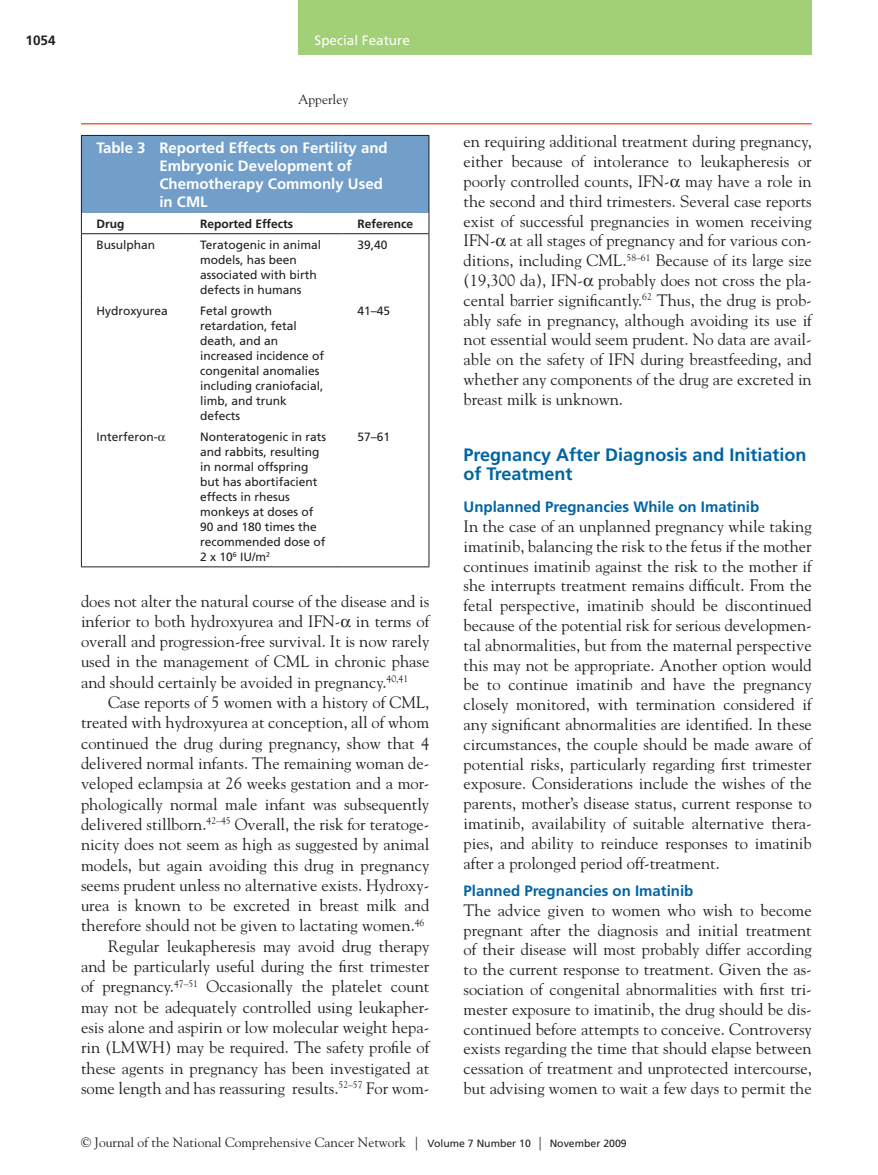
<style>
.page{position:relative;width:878px;height:1175px;background:#fff}
.page>*{position:absolute;margin:0;border:0;box-sizing:border-box;transform-origin:0 0}
.t1{font:700 18px/19.8px "Frutiger LT Std";color:#0065a4}
.TXT{font:16.5px/20.2px "Goudy Std";color:#231f20;text-align:justify}
.TXT__flush{font:16.5px/19.8px "Goudy Std";color:#231f20;text-align:justify}
.TN{font:700 15px/18px "Frutiger LT Std";color:#fff}
.t2{font:700 15px "Frutiger LT Std";color:#0065a4}
.t3{font:13.5px "Goudy Std";color:#231f20}
.t4{font:13.5px "Frutiger LT Std";color:#fff}
.t5{font:700 13.5px "Frutiger LT Std";color:#231f20}
.ROW{font:12px/15px "Frutiger LT Std";color:#231f20}
.TCH{font:700 12px "Frutiger LT Std";color:#231f20}
.s1{font-family:"Frutiger LT Std";font-size:10.5px}
</style>
<div class="page">
<div style="left:298px;top:0;width:513px;height:55px;background:#a1d076"></div>
<hr style="left:81px;top:123px;width:730px;height:1px;background:#ed633e">
<div style="left:81px;top:135px;width:348px;height:78px;background:#729eca"></div>
<hr style="left:81px;top:135px;width:104px;height:1px;background:#231f20">
<hr style="left:81px;top:136px;width:1px;height:77px;background:#231f20">
<hr style="left:185px;top:135px;width:157px;height:1px;background:#231f20">
<hr style="left:342px;top:135px;width:87px;height:1px;background:#231f20">
<hr style="left:428px;top:136px;width:1px;height:77px;background:#231f20">
<svg style="left:81px;top:213px;width:1px;height:20px"></svg>
<svg style="left:428px;top:213px;width:1px;height:20px"></svg>
<hr style="left:81px;top:234px;width:1px;height:66px;background:#231f20">
<hr style="left:428px;top:234px;width:1px;height:66px;background:#231f20">
<hr style="left:81px;top:300px;width:1px;height:126px;background:#231f20">
<hr style="left:428px;top:300px;width:1px;height:126px;background:#231f20">
<hr style="left:81px;top:426px;width:1px;height:140px;background:#231f20">
<hr style="left:428px;top:426px;width:1px;height:140px;background:#231f20">
<hr style="left:81px;top:566px;width:104px;height:1px;background:#231f20">
<hr style="left:185px;top:566px;width:157px;height:1px;background:#231f20">
<hr style="left:342px;top:566px;width:87px;height:1px;background:#231f20">
<hr style="left:81px;top:233px;width:104px;height:1px;background:#231f20">
<hr style="left:185px;top:233px;width:157px;height:1px;background:#231f20">
<hr style="left:342px;top:233px;width:87px;height:1px;background:#231f20">
<p class="t5" style="left:26px;top:32px;width:32px">1054</p>
<p class="t4" style="left:314px;top:32px;width:97px">Special Feature</p>
<p class="t3" style="left:298px;top:91px;width:52px">Apperley</p>
<p class="TN" style="left:159px;top:138px;width:230px;text-indent:-63px">Table 3 Reported Effects on Fertility and<br>Embryonic Development of<br>Chemotherapy Commonly Used in CML</p>
<p class="TCH" style="left:96px;top:216px;width:29px">Drug</p>
<p class="TCH" style="left:200px;top:216px;width:95px">Reported Effects</p>
<p class="TCH" style="left:357px;top:216px;width:57px">Reference</p>
<p class="ROW" style="left:96px;top:237px;width:60px">Busulphan</p>
<p class="ROW" style="left:200px;top:237px;width:123px">Teratogenic in animal models, has been associated with birth defects in humans</p>
<p class="ROW" style="left:357px;top:237px;width:32px">39,40</p>
<p class="ROW" style="left:96px;top:303px;width:73px">Hydroxyurea</p>
<p class="ROW" style="left:200px;top:303px;width:126px">Fetal growth retardation, fetal death, and an increased incidence of congenital anomalies including craniofacial, limb, and trunk defects</p>
<p class="ROW" style="left:357px;top:303px;width:34px">41–45</p>
<p class="ROW" style="left:96px;top:429px;width:63px">Interferon-</p>
<p class="ROW" style="left:200px;top:429px;width:128px">Nonteratogenic in rats and rabbits, resulting in normal offspring but has abortifacient effects in rhesus monkeys at doses of<br>90 and 180 times the recommended dose of<br>2 x 10<sup>6</sup> IU/m<sup>2</sup></p>
<p class="ROW" style="left:357px;top:429px;width:34px">57–61</p>
<p class="TXT" style="left:81px;top:590px;width:350px">does not alter the natural course of the disease and is inferior to both hydroxyurea and IFN- in terms of overall and progression-free survival. It is now rarely used in the management of CML in chronic phase and should certainly be avoided in pregnancy.<sup>40,41</sup></p>
<p class="TXT" style="left:81px;top:692px;width:350px;text-indent:27px">Case reports of 5 women with a history of CML, treated with hydroxyurea at conception, all of whom continued the drug during pregnancy, show that 4 delivered normal infants. The remaining woman de&shy;veloped eclampsia at 26 weeks gestation and a mor&shy;phologically normal male infant was subsequently delivered stillborn.<sup>42–45</sup> Overall, the risk for teratoge&shy;nicity does not seem as high as suggested by animal models, but again avoiding this drug in pregnancy seems prudent unless no alternative exists. Hydroxy&shy;urea is known to be excreted in breast milk and therefore should not be given to lactating women.<sup>46</sup></p>
<p class="TXT" style="left:81px;top:935px;width:350px;text-indent:27px">Regular leukapheresis may avoid drug therapy and be particularly useful during the first trimester of pregnancy.<sup>47–51</sup> Occasionally the platelet count may not be adequately controlled using leukapher&shy;esis alone and aspirin or low molecular weight hepa&shy;rin (LMWH) may be required. The safety profile of these agents in pregnancy has been investigated at some length and has reassuring results.<sup>52–57</sup> For wom-</p>
<p class="TXT" style="left:463px;top:131px;width:350px;line-height:19.8px">en requiring additional treatment during pregnancy, either because of intolerance to leukapheresis or poorly controlled counts, IFN- may have a role in the second and third trimesters. Several case reports exist of successful pregnancies in women receiving IFN- at all stages of pregnancy and for various con&shy;ditions, including CML.<sup>58–61</sup> Because of its large size (19,300 da), IFN- probably does not cross the pla&shy;cental barrier significantly.<sup>62</sup> Thus, the drug is prob&shy;ably safe in pregnancy, although avoiding its use if not essential would seem prudent. No data are avail&shy;able on the safety of IFN during breastfeeding, and whether any components of the drug are excreted in breast milk is unknown.</p>
<h1 class="t1" style="left:463px;top:444px;width:344px">Pregnancy After Diagnosis and Initiation of Treatment</h1>
<h2 class="t2" style="left:463px;top:498px;width:297px">Unplanned Pregnancies While on Imatinib</h2>
<p class="TXT__flush" style="left:463px;top:516px;width:350px">In the case of an unplanned pregnancy while taking imatinib, balancing the risk to the fetus if the mother continues imatinib against the risk to the mother if she interrupts treatment remains difficult. From the fetal perspective, imatinib should be discontinued because of the potential risk for serious developmen&shy;tal abnormalities, but from the maternal perspective this may not be appropriate. Another option would be to continue imatinib and have the pregnancy closely monitored, with termination considered if any significant abnormalities are identified. In these circumstances, the couple should be made aware of potential risks, particularly regarding first trimester exposure. Considerations include the wishes of the parents, mother’s disease status, current response to imatinib, availability of suitable alternative thera&shy;pies, and ability to reinduce responses to imatinib after a prolonged period off-treatment.</p>
<h2 class="t2" style="left:463px;top:882px;width:231px">Planned Pregnancies on Imatinib</h2>
<p class="TXT__flush" style="left:463px;top:900px;width:350px">The advice given to women who wish to become pregnant after the diagnosis and initial treatment of their disease will most probably differ according to the current response to treatment. Given the as&shy;sociation of congenital abnormalities with first tri&shy;mester exposure to imatinib, the drug should be dis&shy;continued before attempts to conceive. Controversy exists regarding the time that should elapse between cessation of treatment and unprotected intercourse, but advising women to wait a few days to permit the</p>
<p class="t3" style="left:81px;top:1134px;width:547px">© Journal of the National Comprehensive Cancer Network | <span class="s1">Volume 7 Number 10</span> | <span class="s1">November 2009</span></p>
</div>
